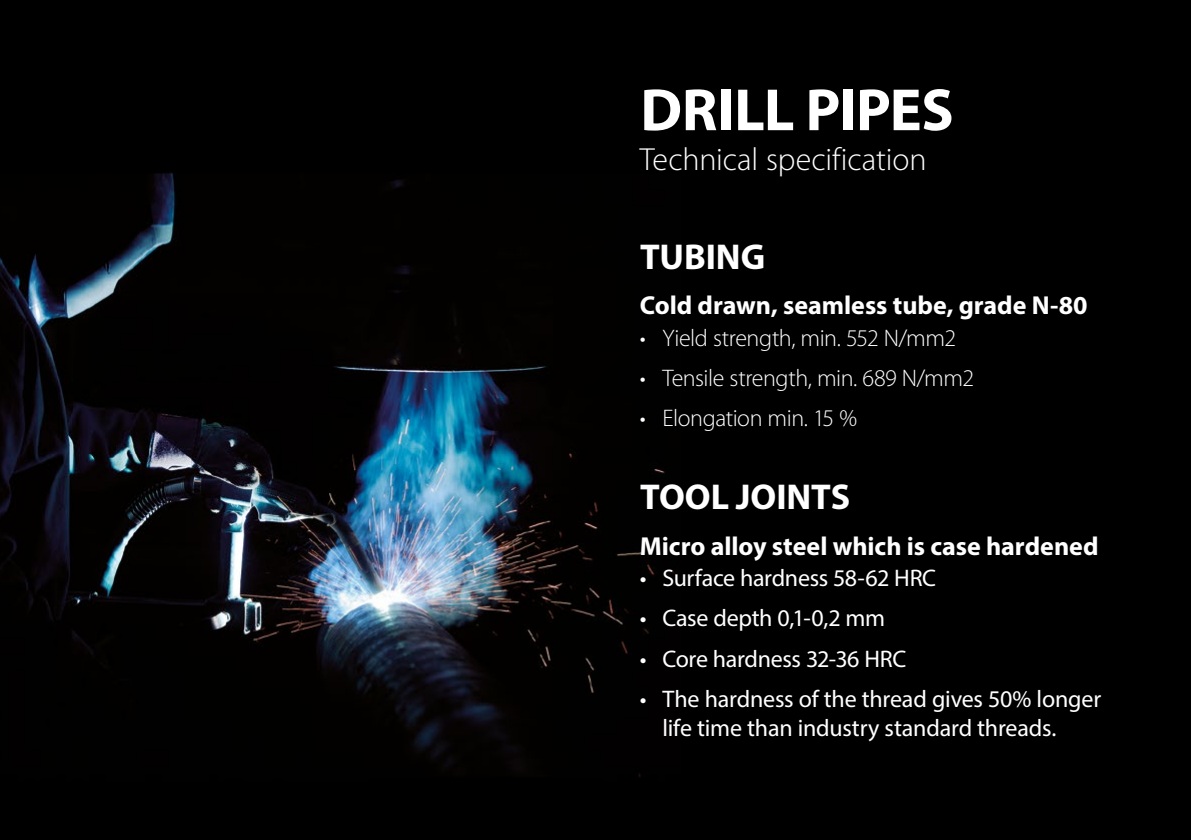
<style>
.page{position:relative;width:1191px;height:840px;background:#fff}
.page>*{position:absolute;margin:0;border:0;box-sizing:border-box;transform-origin:0 0}
.t1{font:700 60px "Myriad Pro";letter-spacing:-.005em;color:#fff}
.t2{font:700 36px "Myriad Pro";color:#fff}
.t3{font:300 32px "Myriad Pro";letter-spacing:-.005em;color:#fff}
.t4{font:700 26px "Myriad Pro";color:#fff}
.t5{font:24px/28.8px "Myriad Pro";letter-spacing:-.01em;color:#fff}
.t6{font:300 24px "Myriad Pro";letter-spacing:-.02em;color:#fff}
</style>
<div class="page">
<img style="left:0;top:0;width:1191px;height:839px">
<h1 class="t1" style="left:640px;top:71px;width:315px">DRILL PIPES</h1>
<h3 class="t3" style="left:639px;top:142px;width:288px">Technical specification</h3>
<h2 class="t2" style="left:640px;top:233px;width:127px">TUBING</h2>
<p class="t4" style="left:639px;top:288px;width:449px">Cold drawn, seamless tube, grade N-80</p>
<p class="t6" style="left:639px;top:324px;width:318px">• Yield strength, min. 552 N/mm2</p>
<p class="t6" style="left:639px;top:364px;width:336px">• Tensile strength, min. 689 N/mm2</p>
<p class="t6" style="left:639px;top:405px;width:219px">• Elongation min. 15 %</p>
<h2 class="t2" style="left:640px;top:473px;width:212px">TOOL JOINTS</h2>
<p class="t4" style="left:639px;top:528px;width:460px">Micro alloy steel which is case hardened</p>
<p class="t5" style="left:639px;top:563px;width:298px">• Surface hardness 58-62 HRC</p>
<p class="t5" style="left:639px;top:603px;width:247px">• Case depth 0,1-0,2 mm</p>
<p class="t5" style="left:639px;top:643px;width:268px">• Core hardness 32-36 HRC</p>
<p class="t5" style="left:662px;top:683px;width:440px;text-indent:-23px">• The hardness of the thread gives 50% longer life time than industry standard threads.</p>
</div>
